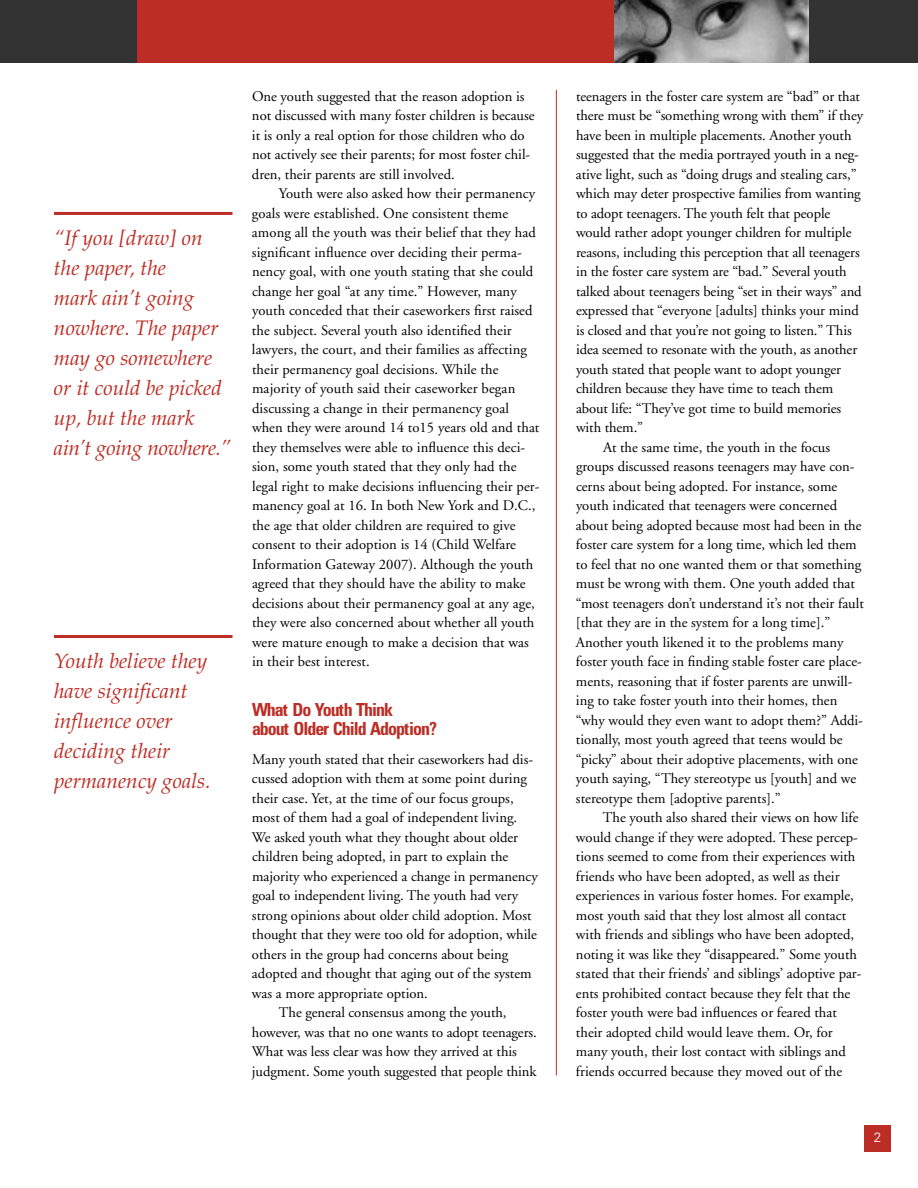
<style>
.page{position:relative;width:918px;height:1188px;background:#fff}
.page>*{position:absolute;margin:0;border:0;box-sizing:border-box;transform-origin:0 0}
.t1{font:italic 21px/30px "Palatino";color:#bc2e25}
.t2{font:700 condensed 18px/19.5px "Univers";letter-spacing:-.055em;color:#bc2e25}
.t3{font:14.7px/19.5px "Adobe Garamond";color:#000}
.t4{font:300 13.5px "Univers";color:#fff}
</style>
<div class="page">
<div style="left:864px;top:1125px;width:27px;height:27px;background:#bc2e25"></div>
<div style="left:0;top:0;width:918px;height:63px;background:#bc2e25"></div>
<div style="left:0;top:0;width:137px;height:63px;background:#333"></div>
<div style="left:806px;top:0;width:112px;height:63px;background:#333"></div>
<img style="left:615px;top:0;width:193px;height:63px">
<hr style="left:556px;top:90px;width:1px;height:986px;background:#bc2e25">
<hr style="left:54px;top:212px;width:178px;height:3px;background:#bc2e25">
<hr style="left:54px;top:635px;width:178px;height:3px;background:#bc2e25">
<h1 class="t1" style="left:54px;top:225px;width:179px">“If you [draw] on the paper, the<br>mark ain’t going nowhere. The paper may go somewhere or it could be picked up, but the mark ain’t going nowhere.”</h1>
<h1 class="t1" style="left:54px;top:648px;width:158px">Youth believe they have significant influence over deciding their permanency goals.</h1>
<p class="t3" style="left:252px;top:87px;width:284px">One youth suggested that the reason adoption is not discussed with many foster children is because it is only a real option for those children who do not actively see their parents; for most foster chil&shy;dren, their parents are still involved.</p>
<p class="t3" style="left:252px;top:185px;width:289px;text-indent:27px">Youth were also asked how their permanency goals were established. One consistent theme among all the youth was their belief that they had significant influence over deciding their perma&shy;nency goal, with one youth stating that she could change her goal “at any time.” However, many youth conceded that their caseworkers first raised the subject. Several youth also identified their lawyers, the court, and their families as affecting their permanency goal decisions. While the majority of youth said their caseworker began discussing a change in their permanency goal when they were around 14 to15 years old and that they themselves were able to influence this deci&shy;sion, some youth stated that they only had the legal right to make decisions influencing their per&shy;manency goal at 16. In both New York and D.C., the age that older children are required to give consent to their adoption is 14 (Child Welfare Information Gateway 2007). Although the youth agreed that they should have the ability to make decisions about their permanency goal at any age, they were also concerned about whether all youth were mature enough to make a decision that was in their best interest.</p>
<p class="t2" style="left:252px;top:701px;width:187px">What Do Youth Think<br>about Older Child Adoption?</p>
<p class="t3" style="left:252px;top:750px;width:283px">Many youth stated that their caseworkers had dis-</p>
<p class="t3" style="left:252px;top:770px;width:276px">cussed adoption with them at some point during</p>
<p class="t3" style="left:252px;top:789px;width:263px">their case. Yet, at the time of our focus groups,</p>
<p class="t3" style="left:252px;top:809px;width:267px">most of them had a goal of independent living.</p>
<p class="t3" style="left:252px;top:828px;width:268px">We asked youth what they thought about older</p>
<p class="t3" style="left:252px;top:848px;width:258px">children being adopted, in part to explain the</p>
<p class="t3" style="left:252px;top:867px;width:287px">majority who experienced a change in permanency</p>
<p class="t3" style="left:252px;top:887px;width:268px">goal to independent living. The youth had very</p>
<p class="t3" style="left:252px;top:906px;width:281px">strong opinions about older child adoption. Most</p>
<p class="t3" style="left:252px;top:926px;width:286px">thought that they were too old for adoption, while</p>
<p class="t3" style="left:252px;top:945px;width:258px">others in the group had concerns about being</p>
<p class="t3" style="left:252px;top:965px;width:281px">adopted and thought that aging out of the system</p>
<p class="t3" style="left:252px;top:984px;width:177px">was a more appropriate option.</p>
<p class="t3" style="left:279px;top:1004px;width:229px">The general consensus among the youth,</p>
<p class="t3" style="left:252px;top:1023px;width:286px">however, was that no one wants to adopt teenagers.</p>
<p class="t3" style="left:252px;top:1043px;width:266px">What was less clear was how they arrived at this</p>
<p class="t3" style="left:252px;top:1062px;width:286px">judgment. Some youth suggested that people think</p>
<p class="t3" style="left:576px;top:87px;width:286px">teenagers in the foster care system are “bad” or that</p>
<p class="t3" style="left:576px;top:107px;width:289px">there must be “something wrong with them” if they</p>
<p class="t3" style="left:576px;top:126px;width:277px">have been in multiple placements. Another youth</p>
<p class="t3" style="left:576px;top:146px;width:285px">suggested that the media portrayed youth in a neg-</p>
<p class="t3" style="left:576px;top:165px;width:282px">ative light, such as “doing drugs and stealing cars,”</p>
<p class="t3" style="left:576px;top:185px;width:286px">which may deter prospective families from wanting</p>
<p class="t3" style="left:576px;top:204px;width:256px">to adopt teenagers. The youth felt that people</p>
<p class="t3" style="left:576px;top:224px;width:277px">would rather adopt younger children for multiple</p>
<p class="t3" style="left:576px;top:243px;width:285px">reasons, including this perception that all teenagers</p>
<p class="t3" style="left:576px;top:263px;width:272px">in the foster care system are “bad.” Several youth</p>
<p class="t3" style="left:576px;top:282px;width:287px">talked about teenagers being “set in their ways” and</p>
<p class="t3" style="left:576px;top:302px;width:284px">expressed that “everyone [adults] thinks your mind</p>
<p class="t3" style="left:576px;top:321px;width:277px">is closed and that you’re not going to listen.” This</p>
<p class="t3" style="left:576px;top:341px;width:283px">idea seemed to resonate with the youth, as another</p>
<p class="t3" style="left:576px;top:360px;width:267px">youth stated that people want to adopt younger</p>
<p class="t3" style="left:576px;top:380px;width:259px">children because they have time to teach them</p>
<p class="t3" style="left:576px;top:399px;width:267px">about life: “They’ve got time to build memories</p>
<p class="t3" style="left:576px;top:419px;width:69px">with them.”</p>
<p class="t3" style="left:603px;top:438px;width:229px">At the same time, the youth in the focus</p>
<p class="t3" style="left:576px;top:458px;width:280px">groups discussed reasons teenagers may have con-</p>
<p class="t3" style="left:576px;top:477px;width:263px">cerns about being adopted. For instance, some</p>
<p class="t3" style="left:576px;top:497px;width:263px">youth indicated that teenagers were concerned</p>
<p class="t3" style="left:576px;top:516px;width:287px">about being adopted because most had been in the</p>
<p class="t3" style="left:576px;top:536px;width:282px">foster care system for a long time, which led them</p>
<p class="t3" style="left:576px;top:555px;width:287px">to feel that no one wanted them or that something</p>
<p class="t3" style="left:576px;top:575px;width:281px">must be wrong with them. One youth added that</p>
<p class="t3" style="left:576px;top:594px;width:289px">“most teenagers don’t understand it’s not their fault</p>
<p class="t3" style="left:576px;top:614px;width:256px">[that they are in the system for a long time].”</p>
<p class="t3" style="left:576px;top:633px;width:269px">Another youth likened it to the problems many</p>
<p class="t3" style="left:576px;top:653px;width:287px">foster youth face in finding stable foster care place-</p>
<p class="t3" style="left:576px;top:672px;width:278px">ments, reasoning that if foster parents are unwill-</p>
<p class="t3" style="left:576px;top:692px;width:263px">ing to take foster youth into their homes, then</p>
<p class="t3" style="left:576px;top:711px;width:288px">“why would they even want to adopt them?” Addi-</p>
<p class="t3" style="left:576px;top:731px;width:268px">tionally, most youth agreed that teens would be</p>
<p class="t3" style="left:576px;top:750px;width:284px">“picky” about their adoptive placements, with one</p>
<p class="t3" style="left:576px;top:770px;width:282px">youth saying, “They stereotype us [youth] and we</p>
<p class="t3" style="left:576px;top:789px;width:206px">stereotype them [adoptive parents].”</p>
<p class="t3" style="left:603px;top:809px;width:257px">The youth also shared their views on how life</p>
<p class="t3" style="left:576px;top:828px;width:284px">would change if they were adopted. These percep-</p>
<p class="t3" style="left:576px;top:848px;width:281px">tions seemed to come from their experiences with</p>
<p class="t3" style="left:576px;top:867px;width:265px">friends who have been adopted, as well as their</p>
<p class="t3" style="left:576px;top:887px;width:279px">experiences in various foster homes. For example,</p>
<p class="t3" style="left:576px;top:906px;width:272px">most youth said that they lost almost all contact</p>
<p class="t3" style="left:576px;top:926px;width:280px">with friends and siblings who have been adopted,</p>
<p class="t3" style="left:576px;top:945px;width:283px">noting it was like they “disappeared.” Some youth</p>
<p class="t3" style="left:576px;top:965px;width:287px">stated that their friends’ and siblings’ adoptive par-</p>
<p class="t3" style="left:576px;top:984px;width:276px">ents prohibited contact because they felt that the</p>
<p class="t3" style="left:576px;top:1004px;width:262px">foster youth were bad influences or feared that</p>
<p class="t3" style="left:576px;top:1023px;width:258px">their adopted child would leave them. Or, for</p>
<p class="t3" style="left:576px;top:1043px;width:271px">many youth, their lost contact with siblings and</p>
<p class="t3" style="left:576px;top:1062px;width:268px">friends occurred because they moved out of the</p>
<p class="t4" style="left:874px;top:1132px;width:9px">2</p>
</div>
